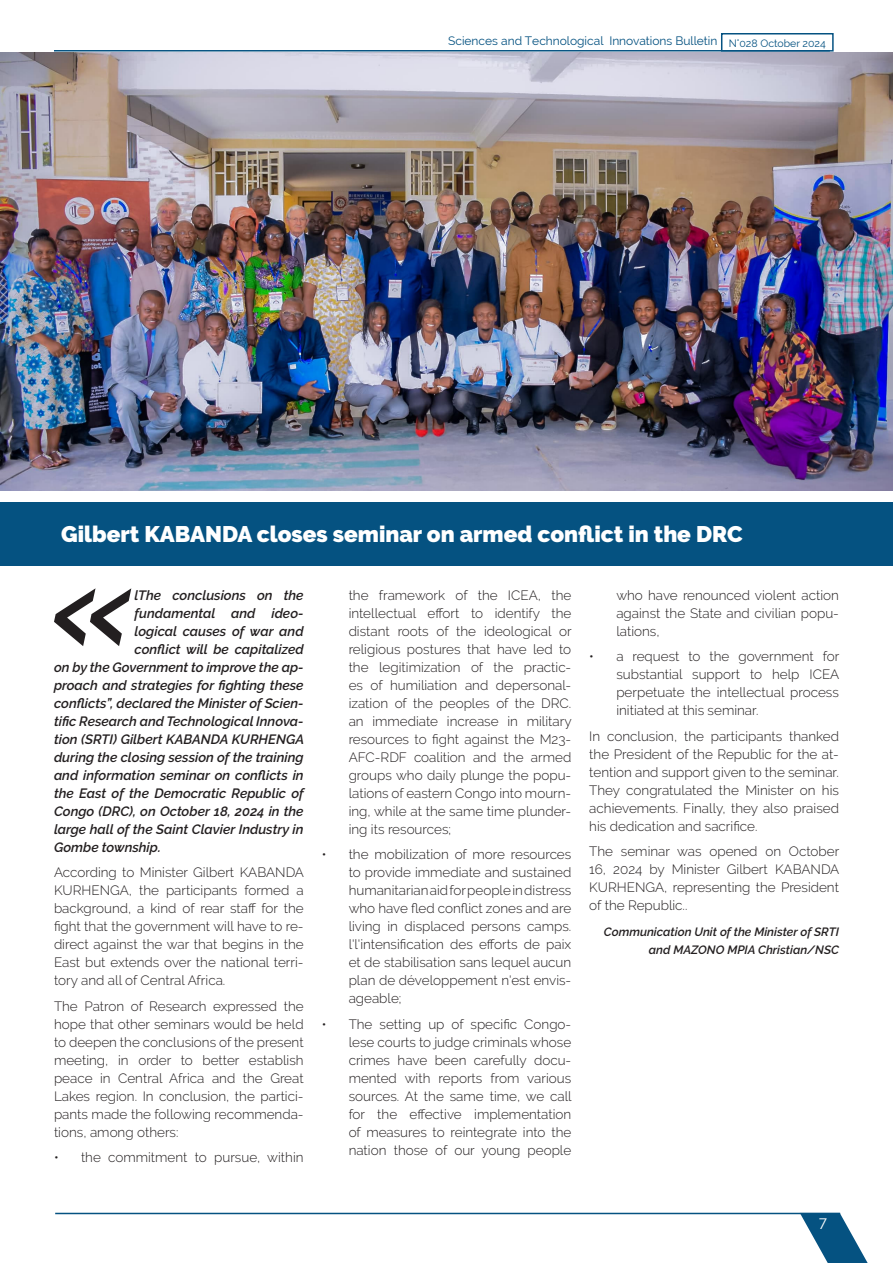
<style>
.page{position:relative;width:893px;height:1263px;background:#fff}
.page>*{position:absolute;margin:0;border:0;box-sizing:border-box;transform-origin:0 0}
.t1{font:italic 600 139.35px "Raleway";color:#231f20}
.t2{font:900 22.5px "Raleway";color:#fff}
.t3{font:15px "Raleway";color:#fff}
.t4{font:300 13.5px/18px "Raleway";color:#231f20;text-align:justify}
.t5{font:italic 600 13.5px "Raleway";color:#231f20}
.t6{font:italic 600 12px/18px "Raleway";color:#231f20;text-align:right}
.t7{font:12px "Raleway";color:#055281}
</style>
<div class="page">
<hr style="left:55px;top:1213px;width:785px;height:1px;background:#055281">
<hr style="left:54px;top:50px;width:776px;height:2px;background:#055281">
<div style="left:721px;top:33px;width:113px;height:19px;border:2px solid #055281"></div>
<svg style="left:800px;top:1213px;width:68px;height:50px"></svg>
<img style="left:0;top:53px;width:893px;height:437px">
<div style="left:0;top:502px;width:893px;height:64px;background:#055281"></div>
<p class="t7" style="left:448px;top:34px;width:379px">Sciences and Technological Innovations Bulletin <sub>N°028</sub> <sub>October</sub> <sub>2024</sub></p>
<p class="t2" style="left:61px;top:521px;width:683px">Gilbert KABANDA closes seminar on armed conflict in the DRC</p>
<p class="t1" style="left:51px;top:524px;width:85px">«</p>
<p class="t5" style="left:135px;top:587px;width:171px">lThe conclusions on the</p>
<p class="t5" style="left:135px;top:605px;width:171px">fundamental and ideo-</p>
<p class="t5" style="left:135px;top:623px;width:171px">logical causes of war and</p>
<p class="t5" style="left:135px;top:641px;width:171px">conflict will be capitalized</p>
<p class="t5" style="left:54px;top:659px;width:251px">on by the Government to improve the ap-</p>
<p class="t5" style="left:54px;top:677px;width:251px">proach and strategies for fighting these</p>
<p class="t5" style="left:54px;top:695px;width:251px">conflicts”, declared the Minister of Scien-</p>
<p class="t5" style="left:54px;top:713px;width:251px">tific Research and Technological Innova-</p>
<p class="t5" style="left:54px;top:731px;width:252px">tion (SRTI) Gilbert KABANDA KURHENGA</p>
<p class="t5" style="left:54px;top:749px;width:251px">during the closing session of the training</p>
<p class="t5" style="left:54px;top:767px;width:251px">and information seminar on conflicts in</p>
<p class="t5" style="left:54px;top:785px;width:251px">the East of the Democratic Republic of</p>
<p class="t5" style="left:54px;top:803px;width:251px">Congo (DRC), on October 18, 2024 in the</p>
<p class="t5" style="left:54px;top:821px;width:251px">large hall of the Saint Clavier Industry in</p>
<p class="t5" style="left:54px;top:839px;width:108px">Gombe township.</p>
<p class="t4" style="left:54px;top:863px;width:252px">According to Minister Gilbert KABANDA KURHENGA, the participants formed a background, a kind of rear staff for the fight that the government will have to re&shy;direct against the war that begins in the East but extends over the national terri&shy;tory and all of Central Africa.</p>
<p class="t4" style="left:54px;top:997px;width:251px">The Patron of Research expressed the hope that other seminars would be held to deepen the conclusions of the present meeting, in order to better establish peace in Central Africa and the Great Lakes region. In conclusion, the partici&shy;pants made the following recommenda&shy;tions, among others:</p>
<p class="t4" style="left:54px;top:1148px;width:251px">• the commitment to pursue, within</p>
<p class="t4" style="left:349px;top:586px;width:224px">the framework of the ICEA, the intellectual effort to identify the distant roots of the ideological or religious postures that have led to the legitimization of the practic&shy;es of humiliation and depersonal&shy;ization of the peoples of the DRC. an immediate increase in military resources to fight against the M23- AFC-RDF coalition and the armed groups who daily plunge the popu&shy;lations of eastern Congo into mourn&shy;ing, while at the same time plunder&shy;ing its resources;</p>
<p class="t4" style="left:349px;top:845px;width:224px;text-indent:-27px">• the mobilization of more resources to provide immediate and sustained humanitarian aid for people in distress who have fled conflict zones and are living in displaced persons camps. l'l'intensification des efforts de paix et de stabilisation sans lequel aucun plan de développement n'est envis&shy;ageable;</p>
<p class="t4" style="left:349px;top:1015px;width:225px;text-indent:-27px">• The setting up of specific Congo&shy;lese courts to judge criminals whose crimes have been carefully docu&shy;mented with reports from various sources. At the same time, we call for the effective implementation of measures to reintegrate into the nation those of our young people</p>
<p class="t4" style="left:616px;top:586px;width:224px">who have renounced violent action against the State and civilian popu&shy;lations,</p>
<p class="t4" style="left:616px;top:647px;width:225px;text-indent:-27px">• a request to the government for substantial support to help ICEA perpetuate the intellectual process initiated at this seminar.</p>
<p class="t4" style="left:589px;top:727px;width:251px">In conclusion, the participants thanked the President of the Republic for the at&shy;tention and support given to the seminar.<br>They congratulated the Minister on his achievements. Finally, they also praised his dedication and sacrifice.</p>
<p class="t4" style="left:589px;top:842px;width:252px">The seminar was opened on October 16, 2024 by Minister Gilbert KABANDA KURHENGA, representing the President of the Republic..</p>
<p class="t6" style="left:604px;top:922px;width:237px">Communication Unit of the Minister of SRTI and MAZONO MPIA Christian/NSC</p>
<p class="t3" style="left:819px;top:1213px;width:10px">7</p>
</div>
